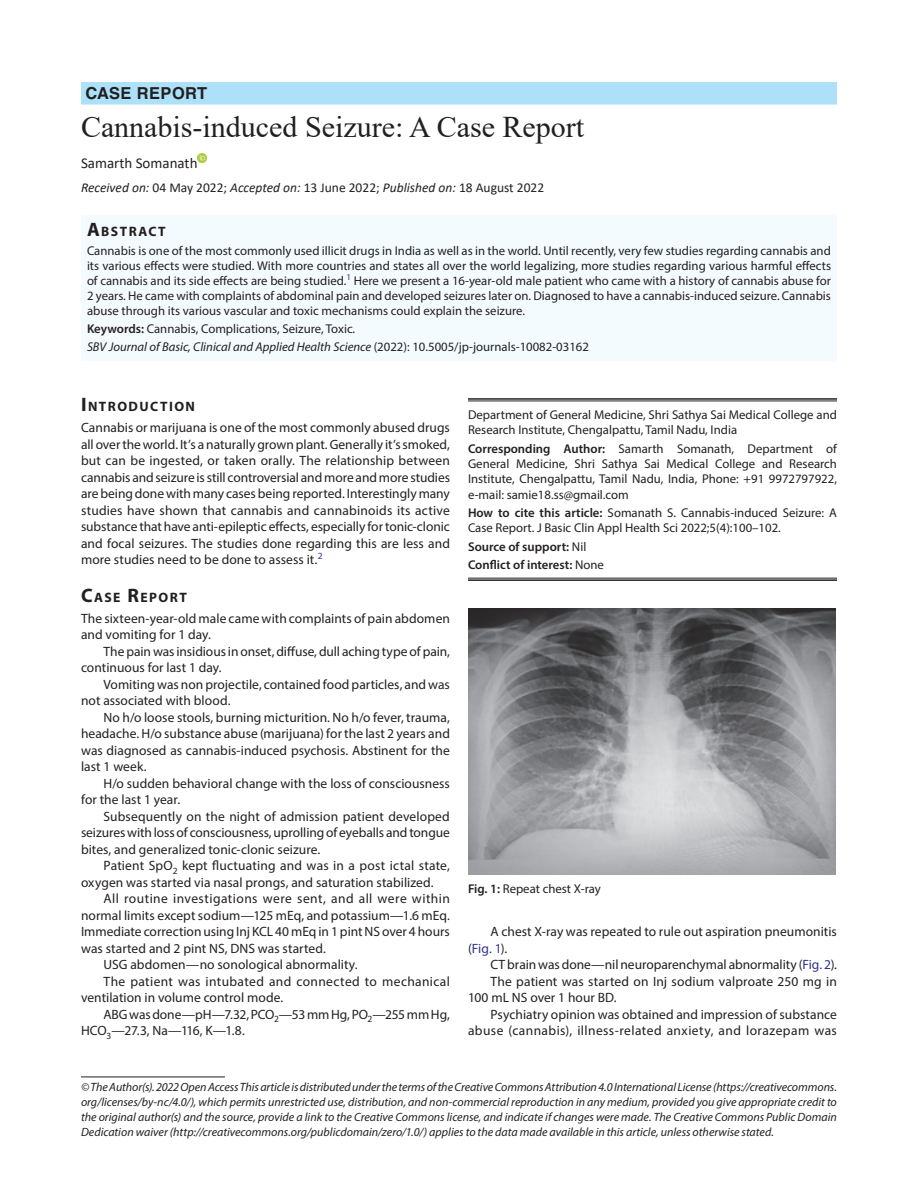
<style>
.page{position:relative;width:918px;height:1188px;background:#fff}
.page>*{position:absolute;margin:0;border:0;box-sizing:border-box;transform-origin:0 0}
.t1{font:30px "Times New Roman";color:#231f20}
.ArticleType{font:700 16.5px "Helvetica LT Std";letter-spacing:.025em;color:#231f20}
.AuthorName{font:15px "Calibri";color:#231f20}
.Head-1-first{font:700 13.65px "Myriad Pro";letter-spacing:.105em;color:#231f20}
.Head-1{font:700 13.65px "Myriad Pro";letter-spacing:.105em;color:#231f20}
.AbstractTitle{font:700 13.65px "Myriad Pro";letter-spacing:.105em;color:#231f20}
.Para-Indent{font:13.5px/16.5px "Myriad Pro";letter-spacing:.005em;color:#231f20}
.Para-NoIndent{font:13.5px/16.5px "Myriad Pro";letter-spacing:.005em;color:#231f20;text-align:justify}
.Para-Indent-2{font:13.5px/16.5px "Myriad Pro";letter-spacing:.025em;color:#231f20}
.PAS_History{font:italic 13.5px "Calibri";color:#231f20}
.Abstract-Para-normal{font:12.75px/15px "Myriad Pro";color:#231f20;text-align:justify}
.Corresponding_Author{font:12.75px/15.3px "Myriad Pro";color:#231f20;text-align:justify}
.How_to_Cite{font:12.75px/15.3px "Myriad Pro";color:#231f20}
.Affiliation-first{font:12.75px/15.3px "Myriad Pro";color:#231f20}
.JT_DOI{font:italic 12.75px "Myriad Pro";color:#231f20}
.Keywords{font:12.75px "Myriad Pro";color:#231f20}
.COI{font:600 12.75px "Myriad Pro";color:#231f20}
.FigCaption{font:12.75px "Myriad Pro";color:#231f20}
.Source{font:600 12.75px "Myriad Pro";color:#231f20}
.FootNote{font:italic 12px/15px "Myriad Pro";color:#231f20;text-align:justify}
.s1{font-style:normal}
.s2{font-size:19.5px}
.s3{font-weight:600}
.s4{font-weight:400}
.s5{color:#2e3092}
</style>
<div class="page">
<div style="left:81px;top:82px;width:756px;height:23px;background:#ace1f9"></div>
<div style="left:81px;top:215px;width:756px;height:26px;background:#f4fbfe"></div>
<div style="left:81px;top:240px;width:756px;height:84px;background:#f4fbfe"></div>
<div style="left:81px;top:318px;width:756px;height:24px;background:#f4fbfe"></div>
<div style="left:81px;top:336px;width:756px;height:24px;background:#f4fbfe"></div>
<svg style="left:198px;top:153px;width:9px;height:9px"></svg>
<hr style="left:81px;top:1077px;width:144px;height:1px;background:#231f20">
<hr style="left:468px;top:398px;width:369px;height:2px;background:#231f20">
<hr style="left:468px;top:401px;width:369px;height:1px;background:#231f20">
<hr style="left:468px;top:578px;width:369px;height:1px;background:#231f20">
<hr style="left:468px;top:579px;width:369px;height:2px;background:#231f20">
<img style="left:468px;top:609px;width:367px;height:266px">
<p class="ArticleType" style="left:86px;top:83px;width:123px">CASE REPORT</p>
<p class="t1" style="left:81px;top:106px;width:505px">Cannabis-induced Seizure: A Case Report</p>
<p class="AuthorName" style="left:81px;top:153px;width:118px">Samarth Somanath</p>
<p class="PAS_History" style="left:81px;top:178px;width:465px">Received on: <span class="s1">04 May 2022;</span> Accepted on: <span class="s1">13 June 2022;</span> Published on: <span class="s1">18 August 2022</span></p>
<p class="AbstractTitle" style="left:87px;top:222px;width:80px"><span class="s2">A</span>BSTRACT</p>
<p class="Abstract-Para-normal" style="left:87px;top:243px;width:746px">Cannabis is one of the most commonly used illicit drugs in India as well as in the world. Until recently, very few studies regarding cannabis and its various effects were studied. With more countries and states all over the world legalizing, more studies regarding various harmful effects of cannabis and its side effects are being studied.<sup>1</sup> Here we present a 16-year-old male patient who came with a history of cannabis abuse for 2 years. He came with complaints of abdominal pain and developed seizures later on. Diagnosed to have a cannabis-induced seizure. Cannabis abuse through its various vascular and toxic mechanisms could explain the seizure.</p>
<p class="Keywords" style="left:87px;top:321px;width:270px"><span class="s3">Keywords:</span> Cannabis, Complications, Seizure, Toxic.</p>
<p class="JT_DOI" style="left:87px;top:339px;width:504px">SBV Journal of Basic, Clinical and Applied Health Science <span class="s1">(2022): 10.5005/jp-journals-10082-03162</span></p>
<p class="Head-1-first" style="left:81px;top:398px;width:116px"><span class="s2">I</span>NTRODUCTION</p>
<p class="Para-NoIndent" style="left:81px;top:419px;width:371px">Cannabis or marijuana is one of the most commonly abused drugs all over the world. It’s a naturally grown plant. Generally it’s smoked, but can be ingested, or taken orally. The relationship between cannabis and seizure is still controversial and more and more studies are being done with many cases being reported. Interestingly many studies have shown that cannabis and cannabinoids its active substance that have anti-epileptic effects, especially for tonic-clonic and focal seizures. The studies done regarding this are less and more studies need to be done to assess it.<sup>2</sup></p>
<p class="Head-1" style="left:81px;top:588px;width:107px"><span class="s2">C</span>ASE <span class="s2">R</span>EPORT</p>
<p class="Para-NoIndent" style="left:81px;top:610px;width:371px">The sixteen-year-old male came with complaints of pain abdomen and vomiting for 1 day.</p>
<p class="Para-Indent" style="left:81px;top:643px;width:371px;text-indent:22px">The pain was insidious in onset, diffuse, dull aching type of pain, continuous for last 1 day.</p>
<p class="Para-Indent" style="left:81px;top:676px;width:370px;text-indent:22px">Vomiting was non projectile, contained food particles, and was not associated with blood.</p>
<p class="Para-Indent" style="left:81px;top:709px;width:371px;text-align:justify;text-indent:22px">No h/o loose stools, burning micturition. No h/o fever, trauma, headache. H/o substance abuse (marijuana) for the last 2 years and was diagnosed as cannabis-induced psychosis. Abstinent for the last 1 week.</p>
<p class="Para-Indent" style="left:81px;top:775px;width:370px;text-indent:22px">H/o sudden behavioral change with the loss of consciousness for the last 1 year.</p>
<p class="Para-Indent" style="left:81px;top:808px;width:370px;text-align:justify;text-indent:22px">Subsequently on the night of admission patient developed seizures with loss of consciousness, uprolling of eyeballs and tongue bites, and generalized tonic-clonic seizure.</p>
<p class="Para-Indent" style="left:81px;top:857px;width:370px;text-indent:22px">Patient SpO<sub>2</sub> kept fluctuating and was in a post ictal state, oxygen was started via nasal prongs, and saturation stabilized.</p>
<p class="Para-Indent" style="left:81px;top:890px;width:371px;text-align:justify;text-indent:22px">All routine investigations were sent, and all were within normal limits except sodium—125 mEq, and potassium—1.6 mEq.<br>Immediate correction using Inj KCL 40 mEq in 1 pint NS over 4 hours was started and 2 pint NS, DNS was started.</p>
<p class="Para-Indent" style="left:104px;top:956px;width:256px">USG abdomen—no sonological abnormality.</p>
<p class="Para-Indent-2" style="left:81px;top:973px;width:371px;text-indent:22px">The patient was intubated and connected to mechanical ventilation in volume control mode.</p>
<p class="Para-Indent" style="left:81px;top:1006px;width:371px;text-indent:22px">ABG was done—pH—7.32, PCO<sub>2</sub>—53 mm Hg, PO<sub>2</sub>—255 mm Hg,<br>HCO<sub>3</sub>—27.3, Na—116, K—1.8.</p>
<p class="Affiliation-first" style="left:468px;top:407px;width:371px">Department of General Medicine, Shri Sathya Sai Medical College and<br>Research Institute, Chengalpattu, Tamil Nadu, India</p>
<p class="Corresponding_Author" style="left:468px;top:441px;width:371px"><span class="s3">Corresponding Author:</span> Samarth Somanath, Department of General Medicine, Shri Sathya Sai Medical College and Research Institute, Chengalpattu, Tamil Nadu, India, Phone: +91 9972797922, e-mail: samie18.ss@gmail.com</p>
<p class="How_to_Cite" style="left:468px;top:505px;width:371px"><span class="s3">How to cite this article:</span> Somanath S. Cannabis-induced Seizure: A<br>Case Report. J Basic Clin Appl Health Sci 2022;5(4):100–102.</p>
<p class="Source" style="left:468px;top:538px;width:120px">Source of support: <span class="s4">Nil</span></p>
<p class="COI" style="left:468px;top:557px;width:137px">Conflict of interest: <span class="s4">None</span></p>
<p class="FigCaption" style="left:468px;top:881px;width:134px"><span class="s3">Fig. 1:</span> Repeat chest X-ray</p>
<p class="Para-Indent" style="left:468px;top:923px;width:370px;text-indent:22px">A chest X-ray was repeated to rule out aspiration pneumonitis (<span class="s5">Fig. 1</span>).</p>
<p class="Para-Indent" style="left:490px;top:956px;width:348px">CT brain was done—nil neuroparenchymal abnormality (<span class="s5">Fig. 2</span>).</p>
<p class="Para-Indent" style="left:468px;top:973px;width:370px;text-indent:22px">The patient was started on Inj sodium valproate 250 mg in<br>100 mL NS over 1 hour BD.</p>
<p class="Para-Indent" style="left:468px;top:1006px;width:371px;text-align:right">Psychiatry opinion was obtained and impression of substance abuse (cannabis), illness-related anxiety, and lorazepam was</p>
<p class="FootNote" style="left:81px;top:1079px;width:758px">© The Author(s). 2022 Open Access This article is distributed under the terms of the Creative Commons Attribution 4.0 International License (https://creativecommons. org/licenses/by-nc/4.0/), which permits unrestricted use, distribution, and non-commercial reproduction in any medium, provided you give appropriate credit to the original author(s) and the source, provide a link to the Creative Commons license, and indicate if changes were made. The Creative Commons Public Domain Dedication waiver (http://creativecommons.org/publicdomain/zero/1.0/) applies to the data made available in this article, unless otherwise stated.</p>
</div>
